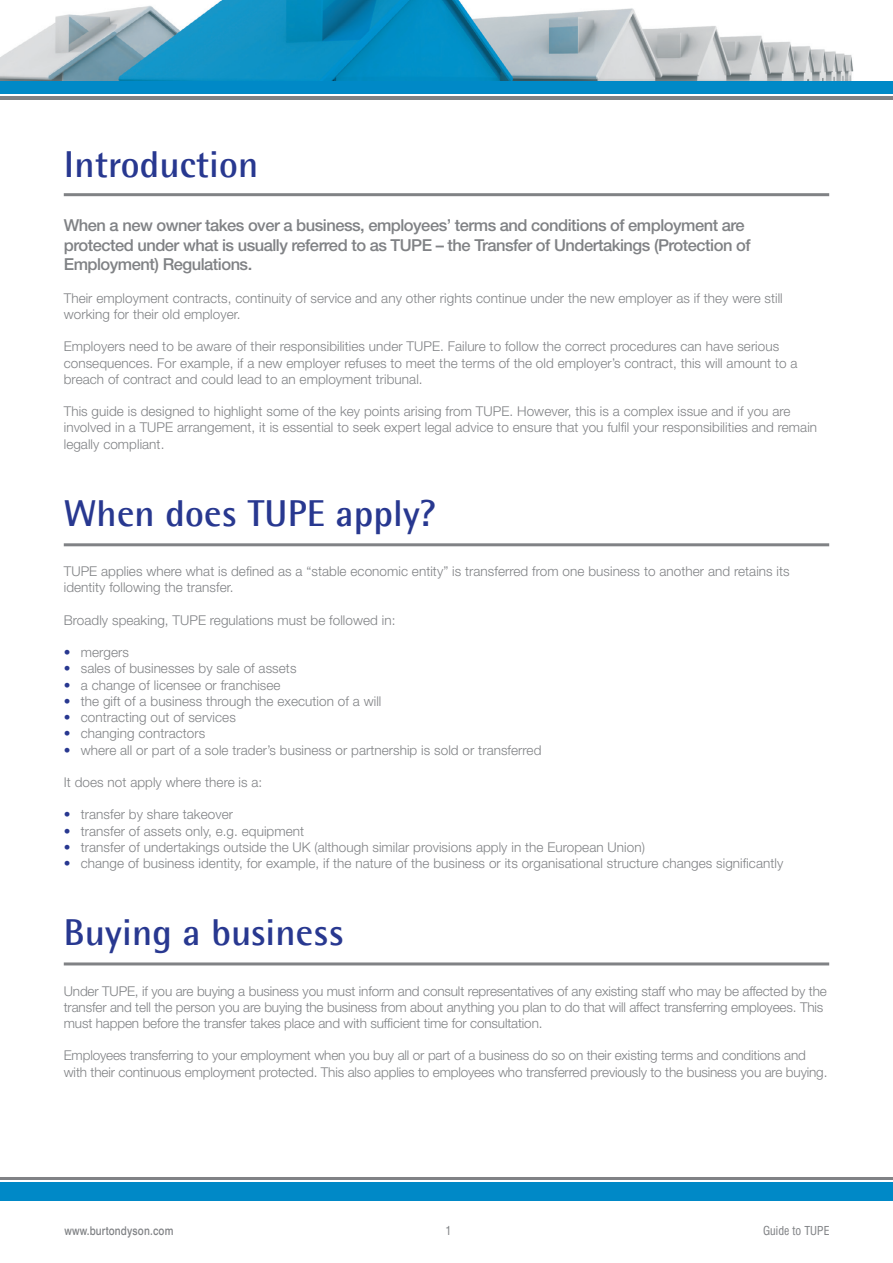
<style>
.page{position:relative;width:893px;height:1263px;background:#fff}
.page>*{position:absolute;margin:0;border:0;box-sizing:border-box;transform-origin:0 0}
.t1{font:700 37.5px "Agfa Rotis Semisans";letter-spacing:.005em;color:#283890}
.t2{font:500 16.5px/19.8px "Helvetica Neue";letter-spacing:-.03em;color:#808285}
.t3{font:300 13.5px/16.2px "Helvetica Neue";letter-spacing:.005em;color:#808285}
.t4{font:500 12px "Swiss 721 BT";letter-spacing:.015em;color:#808285;scale:.84 1}
.t5{font:condensed 12px "Swiss 721 BT";letter-spacing:.005em;color:#808285}
.s1{color:#283890}
</style>
<div class="page">
<img style="left:0;top:0;width:854px;height:81px">
<div style="left:0;top:1183px;width:893px;height:18px;background:#0089c7"></div>
<hr style="left:0;top:1177px;width:893px;height:3px;background:#808285">
<div style="left:0;top:81px;width:893px;height:12px;background:#0089c7"></div>
<hr style="left:0;top:96px;width:893px;height:3px;background:#808285">
<hr style="left:64px;top:193px;width:765px;height:3px;background:#808285">
<hr style="left:64px;top:543px;width:765px;height:3px;background:#808285">
<hr style="left:64px;top:962px;width:765px;height:3px;background:#808285">
<h1 class="t1" style="left:64px;top:141px;width:196px">Introduction</h1>
<p class="t2" style="left:64px;top:215px;width:688px">When a new owner takes over a business, employees’ terms and conditions of employment are protected under what is usually referred to as TUPE – the Transfer of Undertakings (Protection of<br>Employment) Regulations.</p>
<p class="t3" style="left:64px;top:290px;width:720px">Their employment contracts, continuity of service and any other rights continue under the new employer as if they were still working for their old employer.</p>
<p class="t3" style="left:64px;top:338px;width:735px">Employers need to be aware of their responsibilities under TUPE. Failure to follow the correct procedures can have serious consequences. For example, if a new employer refuses to meet the terms of the old employer’s contract, this will amount to a breach of contract and could lead to an employment tribunal.</p>
<p class="t3" style="left:64px;top:403px;width:755px">This guide is designed to highlight some of the key points arising from TUPE. However, this is a complex issue and if you are involved in a TUPE arrangement, it is essential to seek expert legal advice to ensure that you fulfil your responsibilities and remain legally compliant.</p>
<h1 class="t1" style="left:64px;top:490px;width:374px">When does TUPE apply?</h1>
<p class="t3" style="left:64px;top:563px;width:727px">TUPE applies where what is defined as a “stable economic entity” is transferred from one business to another and retains its identity following the transfer.</p>
<p class="t3" style="left:64px;top:612px;width:333px">Broadly speaking, TUPE regulations must be followed in:</p>
<p class="t3" style="left:64px;top:644px;width:67px"><span class="s1">•</span> mergers</p>
<p class="t3" style="left:64px;top:660px;width:234px"><span class="s1">•</span> sales of businesses by sale of assets</p>
<p class="t3" style="left:64px;top:676px;width:218px"><span class="s1">•</span> a change of licensee or franchisee</p>
<p class="t3" style="left:64px;top:693px;width:319px"><span class="s1">•</span> the gift of a business through the execution of a will</p>
<p class="t3" style="left:64px;top:709px;width:174px"><span class="s1">•</span> contracting out of services</p>
<p class="t3" style="left:64px;top:725px;width:143px"><span class="s1">•</span> changing contractors</p>
<p class="t3" style="left:64px;top:741px;width:479px"><span class="s1">•</span> where all or part of a sole trader’s business or partnership is sold or transferred</p>
<p class="t3" style="left:64px;top:774px;width:200px">It does not apply where there is a:</p>
<p class="t3" style="left:64px;top:806px;width:171px"><span class="s1">•</span> transfer by share takeover</p>
<p class="t3" style="left:64px;top:822px;width:242px"><span class="s1">•</span> transfer of assets only, e.g. equipment</p>
<p class="t3" style="left:64px;top:838px;width:583px"><span class="s1">•</span> transfer of undertakings outside the UK (although similar provisions apply in the European Union)</p>
<p class="t3" style="left:64px;top:855px;width:721px"><span class="s1">•</span> change of business identity, for example, if the nature of the business or its organisational structure changes significantly</p>
<h1 class="t1" style="left:64px;top:909px;width:282px">Buying a business</h1>
<p class="t3" style="left:64px;top:982px;width:765px">Under TUPE, if you are buying a business you must inform and consult representatives of any existing staff who may be affected by the transfer and tell the person you are buying the business from about anything you plan to do that will affect transferring employees. This must happen before the transfer takes place and with sufficient time for consultation.</p>
<p class="t3" style="left:64px;top:1047px;width:765px">Employees transferring to your employment when you buy all or part of a business do so on their existing terms and conditions and with their continuous employment protected. This also applies to employees who transferred previously to the business you are buying.</p>
<p class="t4" style="left:64px;top:1223px;width:131px">www.burtondyson.com</p>
<p class="t5" style="left:446px;top:1223px;width:7px">1</p>
<p class="t5" style="left:763px;top:1223px;width:68px">Guide to TUPE</p>
</div>
